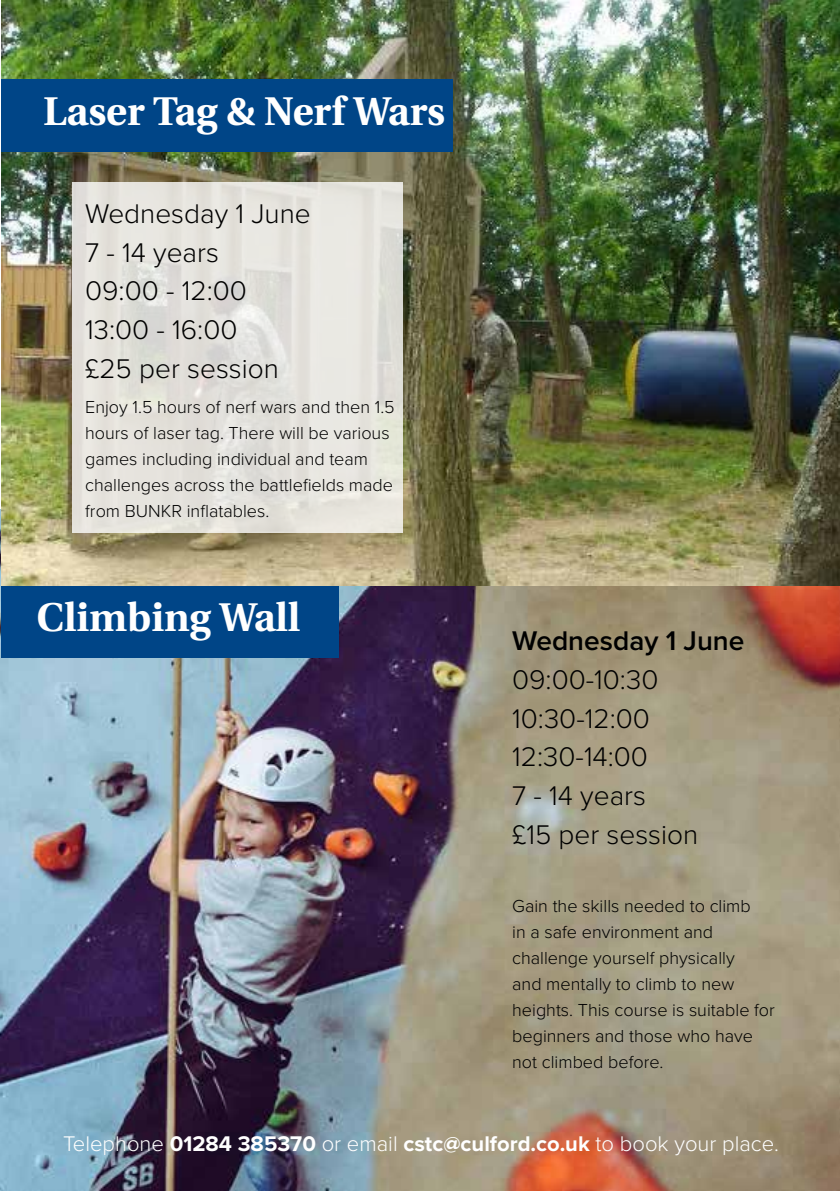
<style>
.page{position:relative;width:840px;height:1191px;background:#fff}
.page>*{position:absolute;margin:0;border:0;box-sizing:border-box;transform-origin:0 0}
.t1{font:700 40px "Heuristica";color:#fff}
.t2{font:300 28px/38.6px "Proxima Nova";color:#000}
.t3{font:600 28px "Proxima Nova";color:#000}
.t4{font:300 22px "Proxima Nova";color:#fff}
.t5{font:300 18px/26px "Proxima Nova";color:#000}
.s1{font-weight:700}
</style>
<div class="page">
<img style="left:0;top:509px;width:839px;height:682px">
<div style="left:1px;top:585px;width:337px;height:72px;background:#004587"></div>
<img style="left:1px;top:0;width:838px;height:585px">
<div style="left:1px;top:80px;width:451px;height:72px;background:#004587"></div>
<div style="left:72px;top:183px;width:330px;height:350px;background:#e4e2dc"></div>
<h1 class="t1" style="left:43px;top:80px;width:403px">Laser Tag &amp; Nerf Wars</h1>
<h2 class="t2" style="left:85px;top:193px;width:227px">Wednesday 1 June<br>7 - 14 years<br>09:00 - 12:00<br>13:00 - 16:00<br>£25 per session</h2>
<p class="t5" style="left:85px;top:393px;width:311px">Enjoy 1.5 hours of nerf wars and then 1.5 hours of laser tag. There will be various games including individual and team challenges across the battlefields made from BUNKR inflatables.</p>
<h1 class="t1" style="left:37px;top:585px;width:265px">Climbing Wall</h1>
<h2 class="t3" style="left:512px;top:620px;width:233px">Wednesday 1 June</h2>
<h2 class="t2" style="left:512px;top:659px;width:187px">09:00-10:30<br>10:30-12:00<br>12:30-14:00<br>7 - 14 years<br>£15 per session</h2>
<p class="t5" style="left:512px;top:891px;width:264px">Gain the skills needed to climb<br>in a safe environment and challenge yourself physically<br>and mentally to climb to new heights. This course is suitable for beginners and those who have not climbed before.</p>
<p class="t4" style="left:63px;top:1127px;width:716px">Telephone <span class="s1">01284 385370</span> or email <span class="s1">cstc@culford.co.uk</span> to book your place.</p>
</div>
